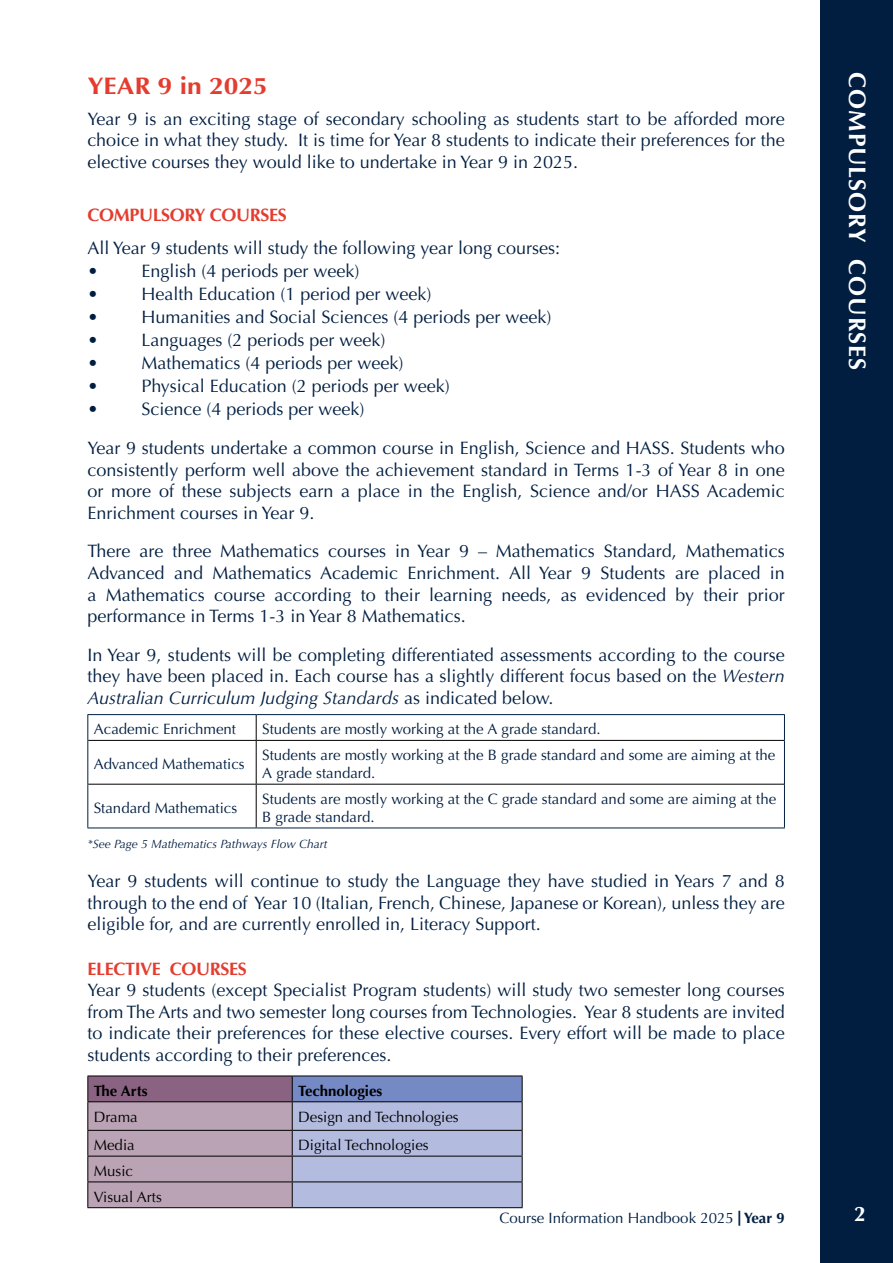
<style>
.page{position:relative;width:893px;height:1263px;background:#fff}
.page>*{position:absolute;margin:0;border:0;box-sizing:border-box;transform-origin:0 0}
.t1{font:700 24px "Optima";letter-spacing:.04em;color:#fff}
.t2{font:700 24px "Optima";color:#e43d30;scale:1.1 1}
.t3{font:700 21px "Optima";color:#fff}
.t4{font:18px/21.6px "Optima";color:#011e41;text-align:justify}
.t5{font:700 18px "Optima";letter-spacing:-.02em;color:#e43d30}
.t6{font:15px/18px "Optima";color:#011e41}
.t7{font:15px/25.8px "Optima";color:#000}
.t8{font:700 15px "Optima";color:#000}
.t9{font:italic 12px "Optima";color:#011e41}
.s1{font-style:italic}
.s2{font-weight:900}
.s3{font-weight:700}
</style>
<div class="page">
<div style="left:821px;top:0;width:72px;height:1263px;background:#011e41"></div>
<svg style="left:256px;top:715px;width:1px;height:25px"></svg>
<hr style="left:88px;top:740px;width:168px;height:1px;background:#000">
<hr style="left:256px;top:740px;width:528px;height:1px;background:#000">
<hr style="left:256px;top:741px;width:1px;height:43px;background:#000">
<hr style="left:88px;top:784px;width:168px;height:1px;background:#000">
<hr style="left:256px;top:784px;width:528px;height:1px;background:#000">
<hr style="left:256px;top:784px;width:1px;height:43px;background:#000">
<hr style="left:87px;top:714px;width:169px;height:1px;background:#011e41">
<svg style="left:87px;top:715px;width:1px;height:25px"></svg>
<hr style="left:256px;top:714px;width:529px;height:1px;background:#011e41">
<svg style="left:784px;top:715px;width:1px;height:25px"></svg>
<hr style="left:87px;top:740px;width:1px;height:44px;background:#011e41">
<hr style="left:784px;top:740px;width:1px;height:44px;background:#011e41">
<hr style="left:87px;top:784px;width:1px;height:43px;background:#011e41">
<hr style="left:784px;top:784px;width:1px;height:43px;background:#011e41">
<hr style="left:87px;top:827px;width:169px;height:1px;background:#011e41">
<hr style="left:256px;top:827px;width:529px;height:1px;background:#011e41">
<hr style="left:87px;top:1075px;width:205px;height:1px;background:#000">
<hr style="left:292px;top:1075px;width:231px;height:1px;background:#000">
<svg style="left:87px;top:1076px;width:436px;height:131px;background:#a49ebb"></svg>
<hr style="left:87px;top:1207px;width:205px;height:1px;background:#000">
<hr style="left:292px;top:1207px;width:231px;height:1px;background:#000">
<h1 class="t2" style="left:87px;top:72px;width:166px">YEAR 9 in 2025</h1>
<p class="t4" style="left:87px;top:108px;width:699px">Year 9 is an exciting stage of secondary schooling as students start to be afforded more choice in what they study. It is time for Year 8 students to indicate their preferences for the elective courses they would like to undertake in Year 9 in 2025.</p>
<p class="t5" style="left:87px;top:204px;width:201px">COMPULSORY COURSES</p>
<p class="t4" style="left:87px;top:238px;width:474px">All Year 9 students will study the following year long courses:</p>
<p class="t4" style="left:87px;top:261px;width:274px">• English (4 periods per week)</p>
<p class="t4" style="left:87px;top:284px;width:346px">• Health Education (1 period per week)</p>
<p class="t4" style="left:87px;top:307px;width:466px">• Humanities and Social Sciences (4 periods per week)</p>
<p class="t4" style="left:87px;top:330px;width:300px">• Languages (2 periods per week)</p>
<p class="t4" style="left:87px;top:353px;width:318px">• Mathematics (4 periods per week)</p>
<p class="t4" style="left:87px;top:376px;width:364px">• Physical Education (2 periods per week)</p>
<p class="t4" style="left:87px;top:390px;width:699px;line-height:38.5px">• Science (4 periods per week)<br>Year 9 students undertake a common course in English, Science and HASS. Students who</p>
<p class="t4" style="left:87px;top:459px;width:699px">consistently perform well above the achievement standard in Terms 1-3 of Year 8 in one or more of these subjects earn a place in the English, Science and/or HASS Academic Enrichment courses in Year 9.</p>
<p class="t4" style="left:87px;top:541px;width:699px">There are three Mathematics courses in Year 9 – Mathematics Standard, Mathematics Advanced and Mathematics Academic Enrichment. All Year 9 Students are placed in a Mathematics course according to their learning needs, as evidenced by their prior performance in Terms 1-3 in Year 8 Mathematics.</p>
<p class="t4" style="left:87px;top:644px;width:699px">In Year 9, students will be completing differentiated assessments according to the course they have been placed in. Each course has a slightly different focus based on the <span class="s1">Western Australian Curriculum Judging Standards</span> as indicated below.</p>
<p class="t6" style="left:94px;top:720px;width:144px">Academic Enrichment</p>
<p class="t6" style="left:262px;top:720px;width:340px">Students are mostly working at the A grade standard.</p>
<p class="t6" style="left:94px;top:755px;width:152px">Advanced Mathematics</p>
<p class="t6" style="left:262px;top:746px;width:515px">Students are mostly working at the B grade standard and some are aiming at the<br>A grade standard.</p>
<p class="t6" style="left:94px;top:799px;width:145px">Standard Mathematics</p>
<p class="t6" style="left:262px;top:790px;width:515px">Students are mostly working at the C grade standard and some are aiming at the<br>B grade standard.</p>
<p class="t9" style="left:87px;top:837px;width:241px">*See Page 5 Mathematics Pathways Flow Chart</p>
<p class="t4" style="left:87px;top:870px;width:699px">Year 9 students will continue to study the Language they have studied in Years 7 and 8 through to the end of Year 10 (Italian, French, Chinese, Japanese or Korean), unless they are eligible for, and are currently enrolled in, Literacy Support.</p>
<p class="t5" style="left:87px;top:958px;width:161px">ELECTIVE COURSES</p>
<p class="t4" style="left:87px;top:979px;width:699px">Year 9 students (except Specialist Program students) will study two semester long courses from The Arts and two semester long courses from Technologies. Year 8 students are invited to indicate their preferences for these elective courses. Every effort will be made to place students according to their preferences.</p>
<p class="t8" style="left:94px;top:1082px;width:55px">The Arts</p>
<p class="t8" style="left:298px;top:1082px;width:86px">Technologies</p>
<p class="t7" style="left:94px;top:1104px;width:45px">Drama</p>
<p class="t7" style="left:298px;top:1104px;width:162px">Design and Technologies</p>
<p class="t7" style="left:94px;top:1132px;width:42px">Media</p>
<p class="t7" style="left:298px;top:1132px;width:132px">Digital Technologies</p>
<p class="t7" style="left:94px;top:1158px;width:70px">Music<br>Visual Arts</p>
<p class="t6" style="left:499px;top:1209px;width:287px">Course Information Handbook 2025 <span class="s2">|</span> <span class="s3">Year 9</span></p>
<h1 class="t1" style="left:871px;top:72px;width:299px;rotate:90deg">COMPULSORY COURSES</h1>
<p class="t3" style="left:854px;top:1201px;width:13px">2</p>
</div>
